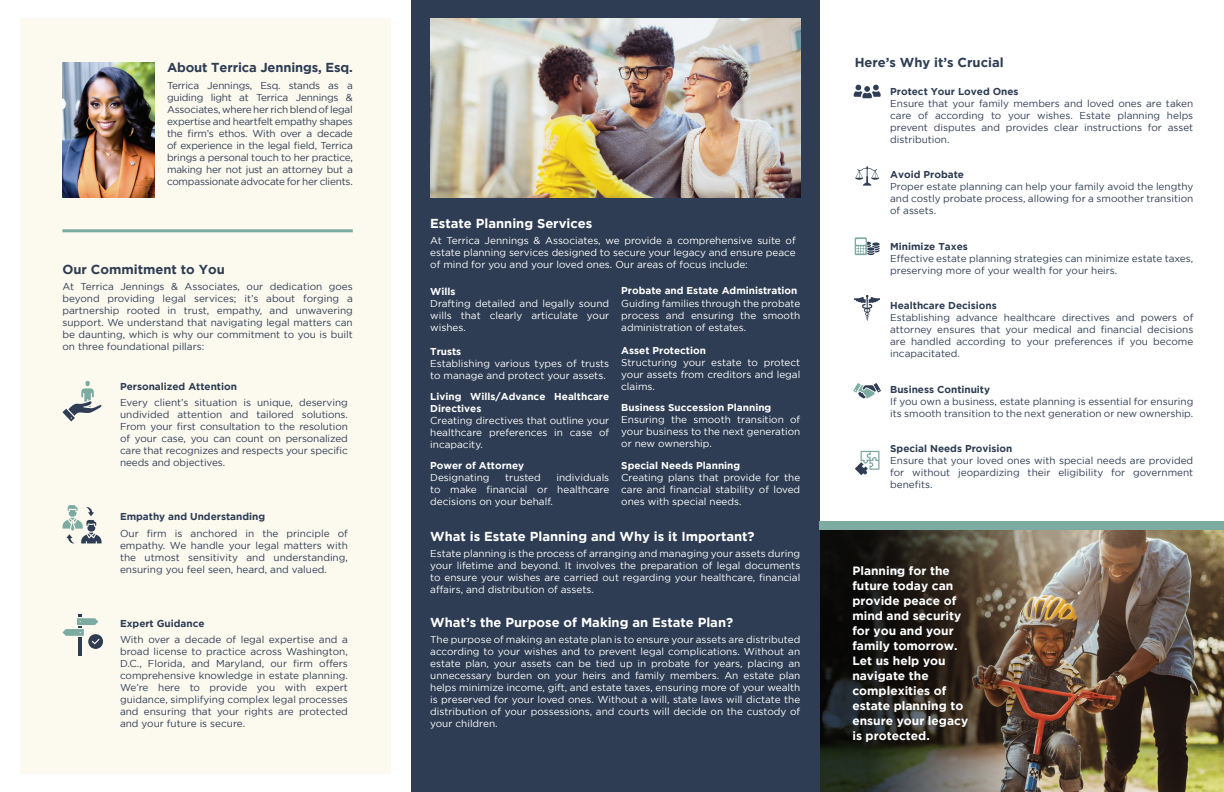
<style>
.page{position:relative;width:1224px;height:792px;background:#fff}
.page>*{position:absolute;margin:0;border:0;box-sizing:border-box;transform-origin:0 0}
.t1{font:700 13px "Gotham";color:#fff}
.t2{font:700 13px "Gotham";color:#2e3d53}
.t3{font:700 12px/15px "Gotham";color:#fff}
.t4{font:10px/12px "Gotham";color:#2e3d53;text-align:justify}
.t5{font:10px/12px "Gotham";color:#fff;text-align:justify}
.t6{font:700 10px "Gotham";color:#2e3d53}
.t7{font:700 10px/12px "Gotham";color:#fff}
</style>
<div class="page">
<img style="left:1067px;top:529px;width:157px;height:263px">
<img style="left:820px;top:529px;width:247px;height:263px">
<div style="left:20px;top:18px;width:370px;height:756px;background:#fcf9ef"></div>
<div style="left:411px;top:0;width:409px;height:792px;background:#2e3d53"></div>
<img style="left:62px;top:63px;width:92px;height:134px">
<img style="left:430px;top:18px;width:370px;height:179px">
<svg style="left:62px;top:381px;width:40px;height:40px"></svg>
<svg style="left:62px;top:505px;width:40px;height:39px"></svg>
<hr style="left:79px;top:637px;width:3px;height:18px;background:#2e3d53">
<svg style="left:62px;top:614px;width:41px;height:35px"></svg>
<svg style="left:855px;top:295px;width:25px;height:26px"></svg>
<svg style="left:853px;top:383px;width:28px;height:16px"></svg>
<svg style="left:854px;top:85px;width:27px;height:13px"></svg>
<svg style="left:855px;top:451px;width:25px;height:24px"></svg>
<svg style="left:855px;top:237px;width:25px;height:18px"></svg>
<svg style="left:855px;top:166px;width:24px;height:20px"></svg>
<hr style="left:62px;top:229px;width:291px;height:3px;background:#7caba2">
<div style="left:820px;top:521px;width:404px;height:8px;background:#7caba2"></div>
<h1 class="t2" style="left:167px;top:60px;width:187px">About Terrica Jennings, Esq.</h1>
<p class="t4" style="left:167px;top:79px;width:187px">Terrica Jennings, Esq. stands as a guiding light at Terrica Jennings &amp; Associates, where her rich blend of legal expertise and heartfelt empathy shapes the firm’s ethos. With over a decade of experience in the legal field, Terrica brings a personal touch to her practice, making her not just an attorney but a compassionate advocate for her clients.</p>
<h1 class="t1" style="left:430px;top:216px;width:164px">Estate Planning Services</h1>
<p class="t5" style="left:430px;top:235px;width:367px">At Terrica Jennings &amp; Associates, we provide a comprehensive suite of estate planning services designed to secure your legacy and ensure peace of mind for you and your loved ones. Our areas of focus include:</p>
<h1 class="t2" style="left:62px;top:262px;width:164px">Our Commitment to You</h1>
<p class="t4" style="left:62px;top:280px;width:292px">At Terrica Jennings &amp; Associates, our dedication goes beyond providing legal services; it’s about forging a partnership rooted in trust, empathy, and unwavering support. We understand that navigating legal matters can be daunting, which is why our commitment to you is built on three foundational pillars:</p>
<p class="t7" style="left:430px;top:285px;width:27px">Wills</p>
<p class="t7" style="left:621px;top:284px;width:178px">Probate and Estate Administration</p>
<p class="t5" style="left:621px;top:298px;width:181px">Guiding families through the probate process and ensuring the smooth administration of estates.</p>
<p class="t7" style="left:621px;top:344px;width:86px">Asset Protection</p>
<p class="t5" style="left:621px;top:357px;width:181px">Structuring your estate to protect your assets from creditors and legal claims.</p>
<p class="t7" style="left:621px;top:401px;width:152px">Business Succession Planning</p>
<p class="t5" style="left:621px;top:414px;width:181px">Ensuring the smooth transition of your business to the next generation or new ownership.</p>
<p class="t7" style="left:621px;top:459px;width:120px">Special Needs Planning</p>
<p class="t5" style="left:621px;top:471px;width:181px">Creating plans that provide for the care and financial stability of loved ones with special needs.</p>
<p class="t5" style="left:430px;top:298px;width:181px">Drafting detailed and legally sound wills that clearly articulate your wishes.</p>
<p class="t7" style="left:430px;top:345px;width:33px">Trusts</p>
<p class="t5" style="left:430px;top:357px;width:181px">Establishing various types of trusts to manage and protect your assets.</p>
<p class="t7" style="left:430px;top:390px;width:181px">Living Wills/Advance Healthcare<br>Directives</p>
<p class="t5" style="left:430px;top:414px;width:181px">Creating directives that outline your healthcare preferences in case of incapacity.</p>
<p class="t7" style="left:430px;top:459px;width:96px">Power of Attorney</p>
<p class="t5" style="left:430px;top:471px;width:61px">Designating</p>
<p class="t5" style="left:505px;top:471px;width:37px">trusted</p>
<p class="t6" style="left:120px;top:381px;width:118px">Personalized Attention</p>
<p class="t4" style="left:120px;top:397px;width:229px">Every client’s situation is unique, deserving undivided attention and tailored solutions.<br>From your first consultation to the resolution of your case, you can count on personalized care that recognizes and respects your specific needs and objectives.</p>
<p class="t5" style="left:430px;top:471px;width:181px;text-indent:126px">individuals to make financial or healthcare decisions on your behalf.</p>
<p class="t6" style="left:120px;top:511px;width:147px">Empathy and Understanding</p>
<p class="t4" style="left:120px;top:527px;width:229px">Our firm is anchored in the principle of empathy. We handle your legal matters with the utmost sensitivity and understanding, ensuring you feel seen, heard, and valued.</p>
<p class="t6" style="left:120px;top:618px;width:86px">Expert Guidance</p>
<p class="t4" style="left:120px;top:634px;width:229px">With over a decade of legal expertise and a broad license to practice across Washington, D.C., Florida, and Maryland, our firm offers comprehensive knowledge in estate planning.<br>We’re here to provide you with expert guidance, simplifying complex legal processes and ensuring that your rights are protected and your future is secure.</p>
<h1 class="t1" style="left:430px;top:528px;width:326px">What is Estate Planning and Why is it Important?</h1>
<p class="t5" style="left:430px;top:547px;width:372px">Estate planning is the process of arranging and managing your assets during your lifetime and beyond. It involves the preparation of legal documents to ensure your wishes are carried out regarding your healthcare, financial affairs, and distribution of assets.</p>
<h1 class="t1" style="left:430px;top:615px;width:304px">What’s the Purpose of Making an Estate Plan?</h1>
<p class="t5" style="left:430px;top:634px;width:372px">The purpose of making an estate plan is to ensure your assets are distributed according to your wishes and to prevent legal complications. Without an estate plan, your assets can be tied up in probate for years, placing an unnecessary burden on your heirs and family members. An estate plan helps minimize income, gift, and estate taxes, ensuring more of your wealth is preserved for your loved ones. Without a will, state laws will dictate the distribution of your possessions, and courts will decide on the custody of your children.</p>
<h1 class="t2" style="left:855px;top:55px;width:150px">Here’s Why it’s Crucial</h1>
<p class="t6" style="left:890px;top:86px;width:130px">Protect Your Loved Ones</p>
<p class="t4" style="left:890px;top:97px;width:305px">Ensure that your family members and loved ones are taken care of according to your wishes. Estate planning helps prevent disputes and provides clear instructions for asset distribution.</p>
<p class="t6" style="left:890px;top:169px;width:75px">Avoid Probate</p>
<p class="t4" style="left:890px;top:181px;width:305px">Proper estate planning can help your family avoid the lengthy and costly probate process, allowing for a smoother transition of assets.</p>
<p class="t6" style="left:890px;top:240px;width:79px">Minimize Taxes</p>
<p class="t4" style="left:890px;top:252px;width:305px">Effective estate planning strategies can minimize estate taxes, preserving more of your wealth for your heirs.</p>
<p class="t6" style="left:890px;top:300px;width:108px">Healthcare Decisions</p>
<p class="t4" style="left:890px;top:312px;width:305px">Establishing advance healthcare directives and powers of attorney ensures that your medical and financial decisions are handled according to your preferences if you become incapacitated.</p>
<p class="t6" style="left:890px;top:383px;width:101px">Business Continuity</p>
<p class="t4" style="left:890px;top:395px;width:305px">If you own a business, estate planning is essential for ensuring its smooth transition to the next generation or new ownership.</p>
<p class="t6" style="left:890px;top:443px;width:124px">Special Needs Provision</p>
<p class="t4" style="left:890px;top:454px;width:305px">Ensure that your loved ones with special needs are provided for without jeopardizing their eligibility for government benefits.</p>
<p class="t3" style="left:852px;top:563px;width:117px">Planning for the future today can provide peace of mind and security for you and your family tomorrow.<br>Let us help you navigate the complexities of estate planning to ensure your legacy is protected.</p>
</div>
